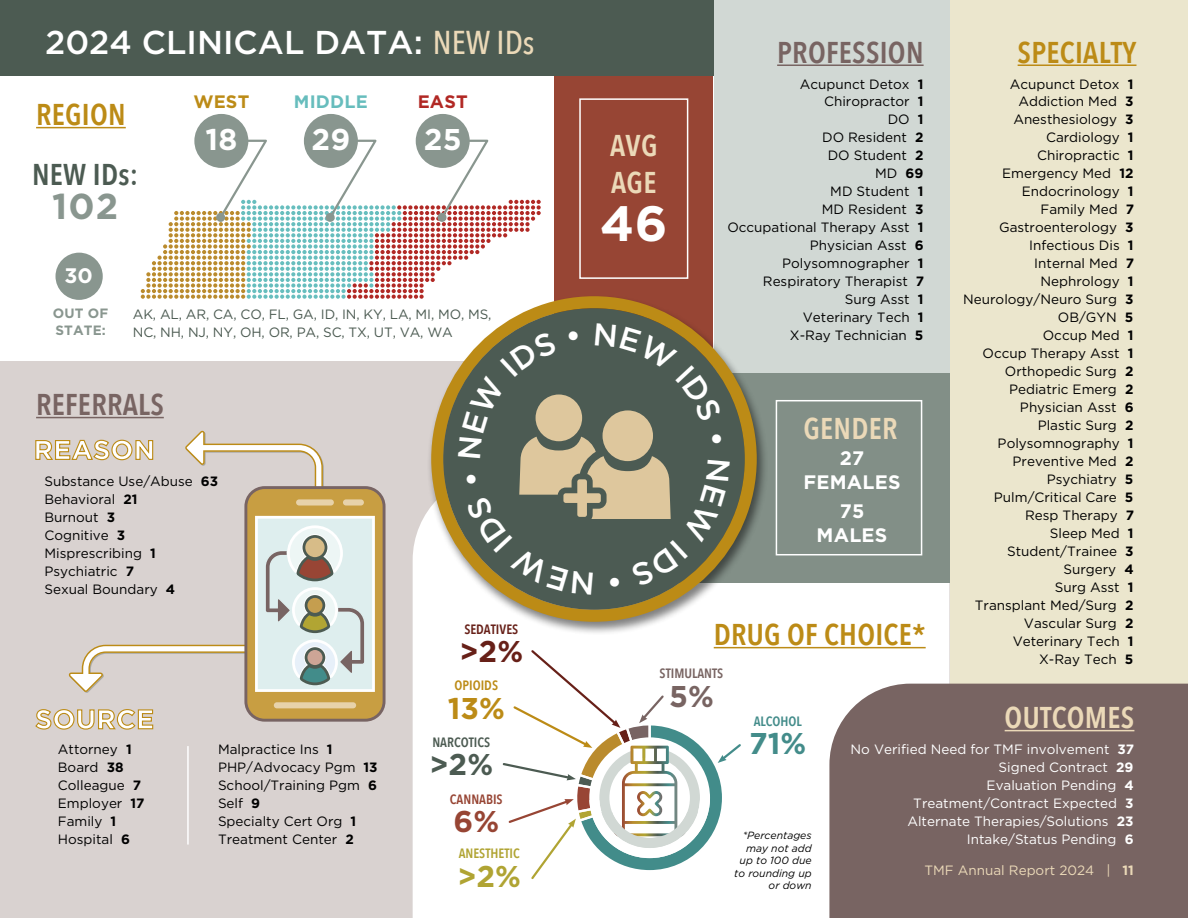
<style>
.page{position:relative;width:1188px;height:918px;background:#fff}
.page>*{position:absolute;margin:0;border:0;box-sizing:border-box;transform-origin:0 0}
.t1{font:700 49.5px "Gotham";color:#fff}
.t2{font:700 36px "Gotham";color:#89968f}
.t3{font:500 33px "Gotham";color:#fff}
.t4{font:600 30px "Avenir Next Condensed";letter-spacing:.01em;color:#bc8b16}
.t5{font:600 30px/36.6px "Avenir Next Condensed";letter-spacing:.01em;color:#ebd9b8}
.t6{font:600 30px "Avenir Next Condensed";letter-spacing:.01em;color:#786462}
.t7{font:600 30px "Avenir Next Condensed";letter-spacing:.01em;color:#4c5b52}
.t8{font:700 30px "Gotham";color:#fff}
.t9{font:700 30px "Gotham";color:#bc8b16}
.t10{font:700 30px "Gotham";color:#b0a433}
.t11{font:700 30px "Gotham";color:#4c5b52}
.t12{font:700 30px "Gotham";color:#672018}
.t13{font:700 30px "Gotham";color:#438c8a}
.t14{font:700 30px "Gotham";color:#974534}
.t15{font:700 30px "Gotham";color:#786462}
.t16{font:700 21px "Gotham";color:#fff}
.t17{font:700 19.5px/24px "Gotham";letter-spacing:.01em;color:#fff;text-align:center}
.t18{font:700 18px "Gotham";letter-spacing:.01em;color:#67bdbd}
.t19{font:700 18px "Gotham";color:#b12824}
.t20{font:700 18px "Gotham";color:#bc8b16}
.t21{font:17.55px "Myriad Pro";color:#000}
.t22{font:13.5px/18px "Gotham";color:#000}
.t23{font:13.5px/18px "Gotham";color:#fff;text-align:right}
.t24{font:13.5px/18px "Gotham";letter-spacing:-.01em;color:#4c5b52}
.t25{font:13.5px "Gotham";color:#ebd9b8}
.t26{font:700 13.5px/16.5px "Gotham";letter-spacing:.01em;color:#89968f}
.t27{font:600 13.5px "Avenir Next Condensed";color:#b0a433}
.t28{font:600 13.5px "Avenir Next Condensed";color:#786462}
.t29{font:600 13.5px "Avenir Next Condensed";color:#4c5b52}
.t30{font:600 13.5px "Avenir Next Condensed";color:#672018}
.t31{font:600 13.5px "Avenir Next Condensed";color:#974534}
.t32{font:600 13.5px "Avenir Next Condensed";color:#bc8b16}
.t33{font:600 13.5px "Avenir Next Condensed";color:#438c8a}
.t34{font:italic 10.5px/12.6px "Gotham";color:#000;text-align:right}
.s1{font-family:"Avenir Next Condensed";color:#ebd9b8}
.s2{font-weight:700}
</style>
<div class="page">
<div style="left:949px;top:0;width:239px;height:691px;background:#ebe6cd"></div>
<div style="left:0;top:361px;width:950px;height:557px;background:#d9d2d0"></div>
<div style="left:413px;top:514px;width:536px;height:404px;background:#fff"></div>
<div style="left:829px;top:684px;width:359px;height:234px;background:#786462"></div>
<div style="left:714px;top:0;width:235px;height:373px;background:#d1d8d4"></div>
<div style="left:555px;top:0;width:158px;height:409px;background:#974534"></div>
<div style="left:56px;top:253px;width:47px;height:47px;background:#89968f;border-radius:50%"></div>
<svg style="left:141px;top:139px;width:400px;height:160px"></svg>
<div style="left:438px;top:213px;width:9px;height:9px;background:#89968f;border-radius:50%"></div>
<div style="left:304px;top:114px;width:54px;height:54px;background:#89968f;border-radius:50%"></div>
<div style="left:416px;top:114px;width:54px;height:54px;background:#89968f;border-radius:50%"></div>
<div style="left:194px;top:114px;width:54px;height:54px;background:#89968f;border-radius:50%"></div>
<hr style="left:36px;top:127px;width:90px;height:1px;background:#bc8b16">
<hr style="left:1018px;top:64px;width:118px;height:2px;background:#bc8b16">
<hr style="left:36px;top:417px;width:128px;height:1px;background:#786462">
<div style="left:579px;top:98px;width:109px;height:181px;border:2px solid #fff"></div>
<div style="left:594px;top:373px;width:356px;height:209px;background:#828f87"></div>
<div style="left:776px;top:400px;width:146px;height:155px;border:2px solid #fff"></div>
<hr style="left:187px;top:746px;width:2px;height:99px;background:#fff">
<div style="left:0;top:0;width:713px;height:75px;background:#4c5b52"></div>
<hr style="left:1005px;top:730px;width:129px;height:1px;background:#ebd9b8">
<svg style="left:35px;top:431px;width:351px;height:299px"></svg>
<hr style="left:777px;top:64px;width:147px;height:2px;background:#786462">
<div style="left:426px;top:294px;width:342px;height:342px;background:#000;opacity:.5"></div>
<svg style="left:443px;top:308px;width:302px;height:302px"></svg>
<div style="left:431px;top:296px;width:326px;height:326px;border:12px solid #bc8b16;border-radius:50%"></div>
<svg style="left:501px;top:648px;width:242px;height:233px;background:#e9ece8"></svg>
<hr style="left:714px;top:647px;width:212px;height:1px;background:#bc8b16">
<svg style="left:458px;top:323px;width:272px;height:272px;background:#6e7360"></svg>
<h3 class="t3" style="left:45px;top:21px;width:491px">2024 CLINICAL DATA: <span class="s1">NEW IDs</span></h3>
<h3 class="t4" style="left:36px;top:89px;width:91px">REGION</h3>
<h3 class="t7" style="left:32px;top:148px;width:108px">NEW IDs:</h3>
<h2 class="t2" style="left:52px;top:182px;width:68px">102</h2>
<h3 class="t16" style="left:64px;top:261px;width:30px">30</h3>
<h3 class="t20" style="left:193px;top:89px;width:57px">WEST</h3>
<h3 class="t8" style="left:205px;top:119px;width:33px">18</h3>
<h3 class="t18" style="left:294px;top:89px;width:75px">MIDDLE</h3>
<h3 class="t8" style="left:311px;top:119px;width:40px">29</h3>
<h3 class="t19" style="left:418px;top:89px;width:52px">EAST</h3>
<h3 class="t8" style="left:424px;top:119px;width:39px">25</h3>
<p class="t26" style="left:53px;top:305px;width:57px">OUT OF<br>STATE:</p>
<p class="t24" style="left:133px;top:305px;width:360px">AK, AL, AR, CA, CO, FL, GA, ID, IN, KY, LA, MI, MO, MS,<br>NC, NH, NJ, NY, OH, OR, PA, SC, TX, UT, VA, WA</p>
<h3 class="t6" style="left:36px;top:379px;width:129px">REFERRALS</h3>
<p class="t22" style="left:44px;top:471px;width:175px">Substance Use/Abuse <span class="s2">63<br></span>Behavioral <span class="s2">21<br></span>Burnout <span class="s2">3<br></span>Cognitive <span class="s2">3<br></span>Misprescribing <span class="s2">1<br></span>Psychiatric <span class="s2">7<br></span>Sexual Boundary <span class="s2">4</span></p>
<p class="t22" style="left:58px;top:740px;width:88px">Attorney <span class="s2">1<br></span>Board <span class="s2">38<br></span>Colleague <span class="s2">7<br></span>Employer <span class="s2">17<br></span>Family <span class="s2">1<br></span>Hospital <span class="s2">6</span></p>
<p class="t22" style="left:218px;top:740px;width:161px">Malpractice Ins <span class="s2">1<br></span>PHP/Advocacy Pgm <span class="s2">13<br></span>School/Training Pgm <span class="s2">6<br></span>Self <span class="s2">9<br></span>Specialty Cert Org <span class="s2">1<br></span>Treatment Center <span class="s2">2</span></p>
<p class="t21" style="left:229px;top:807px;width:114px">2024 - NEW IDS</p>
<p class="t30" style="left:464px;top:617px;width:55px">SEDATIVES</p>
<h3 class="t12" style="left:459px;top:632px;width:65px">&gt;2%</h3>
<p class="t32" style="left:455px;top:674px;width:45px">OPIOIDS</p>
<h3 class="t9" style="left:448px;top:688px;width:59px">13%</h3>
<p class="t29" style="left:432px;top:731px;width:59px">NARCOTICS</p>
<h3 class="t11" style="left:429px;top:745px;width:65px">&gt;2%</h3>
<p class="t31" style="left:450px;top:787px;width:54px">CANNABIS</p>
<h3 class="t14" style="left:453px;top:802px;width:47px">6%</h3>
<p class="t27" style="left:459px;top:842px;width:63px">ANESTHETIC</p>
<h3 class="t10" style="left:457px;top:856px;width:65px">&gt;2%</h3>
<h3 class="t6" style="left:777px;top:27px;width:148px">PROFESSION</h3>
<p class="t22" style="left:727px;top:74px;width:198px;text-align:right">Acupunct Detox <span class="s2">1<br></span>Chiropractor <span class="s2">1<br></span>DO <span class="s2">1<br></span>DO Resident <span class="s2">2<br></span>DO Student <span class="s2">2<br></span>MD <span class="s2">69<br></span>MD Student <span class="s2">1<br></span>MD Resident <span class="s2">3<br></span>Occupational Therapy Asst <span class="s2">1<br></span>Physician Asst <span class="s2">6<br></span>Polysomnographer <span class="s2">1<br></span>Respiratory Therapist <span class="s2">7<br></span>Surg Asst <span class="s2">1<br></span>Veterinary Tech <span class="s2">1<br></span>X-Ray Technician <span class="s2">5</span></p>
<h3 class="t4" style="left:1018px;top:27px;width:120px">SPECIALTY</h3>
<p class="t22" style="left:963px;top:74px;width:173px;text-align:right">Acupunct Detox <span class="s2">1<br></span>Addiction Med <span class="s2">3<br></span>Anesthesiology <span class="s2">3<br></span>Cardiology <span class="s2">1<br></span>Chiropractic <span class="s2">1<br></span>Emergency Med <span class="s2">12<br></span>Endocrinology <span class="s2">1<br></span>Family Med <span class="s2">7<br></span>Gastroenterology <span class="s2">3<br></span>Infectious Dis <span class="s2">1<br></span>Internal Med <span class="s2">7<br></span>Nephrology <span class="s2">1<br></span>Neurology/Neuro Surg <span class="s2">3<br></span>OB/GYN <span class="s2">5<br></span>Occup Med <span class="s2">1<br></span>Occup Therapy Asst <span class="s2">1<br></span>Orthopedic Surg <span class="s2">2<br></span>Pediatric Emerg <span class="s2">2<br></span>Physician Asst <span class="s2">6<br></span>Plastic Surg <span class="s2">2<br></span>Polysomnography <span class="s2">1<br></span>Preventive Med <span class="s2">2<br></span>Psychiatry <span class="s2">5<br></span>Pulm/Critical Care <span class="s2">5<br></span>Resp Therapy <span class="s2">7<br></span>Sleep Med <span class="s2">1<br></span>Student/Trainee <span class="s2">3<br></span>Surgery <span class="s2">4<br></span>Surg Asst <span class="s2">1<br></span>Transplant Med/Surg <span class="s2">2<br></span>Vascular Surg <span class="s2">2<br></span>Veterinary Tech <span class="s2">1<br></span>X-Ray Tech <span class="s2">5</span></p>
<h3 class="t5" style="left:610px;top:127px;width:49px">AVG<br>AGE</h3>
<h1 class="t1" style="left:600px;top:191px;width:69px">46</h1>
<h3 class="t5" style="left:803px;top:410px;width:96px">GENDER</h3>
<h3 class="t17" style="left:804px;top:446px;width:98px">27<br>FEMALES</h3>
<h3 class="t17" style="left:817px;top:499px;width:72px">75<br>MALES</h3>
<h3 class="t4" style="left:714px;top:609px;width:213px">DRUG OF CHOICE*</h3>
<p class="t28" style="left:660px;top:662px;width:65px">STIMULANTS</p>
<h3 class="t15" style="left:669px;top:676px;width:46px">5%</h3>
<h3 class="t5" style="left:1005px;top:699px;width:131px">OUTCOMES</h3>
<p class="t23" style="left:851px;top:740px;width:285px">No Verified Need for TMF involvement <span class="s2">37<br></span>Signed Contract <span class="s2">29<br></span>Evaluation Pending <span class="s2">4<br></span>Treatment/Contract Expected <span class="s2">3<br></span>Alternate Therapies/Solutions <span class="s2">23<br></span>Intake/Status Pending <span class="s2">6</span></p>
<p class="t33" style="left:754px;top:710px;width:50px">ALCOHOL</p>
<h3 class="t13" style="left:749px;top:724px;width:59px">71%</h3>
<p class="t34" style="left:734px;top:829px;width:79px">*Percentages may not add up to 100 due to rounding up or down</p>
<p class="t25" style="left:925px;top:861px;width:211px">TMF Annual Report 2024 | <span class="s2">11</span></p>
</div>
